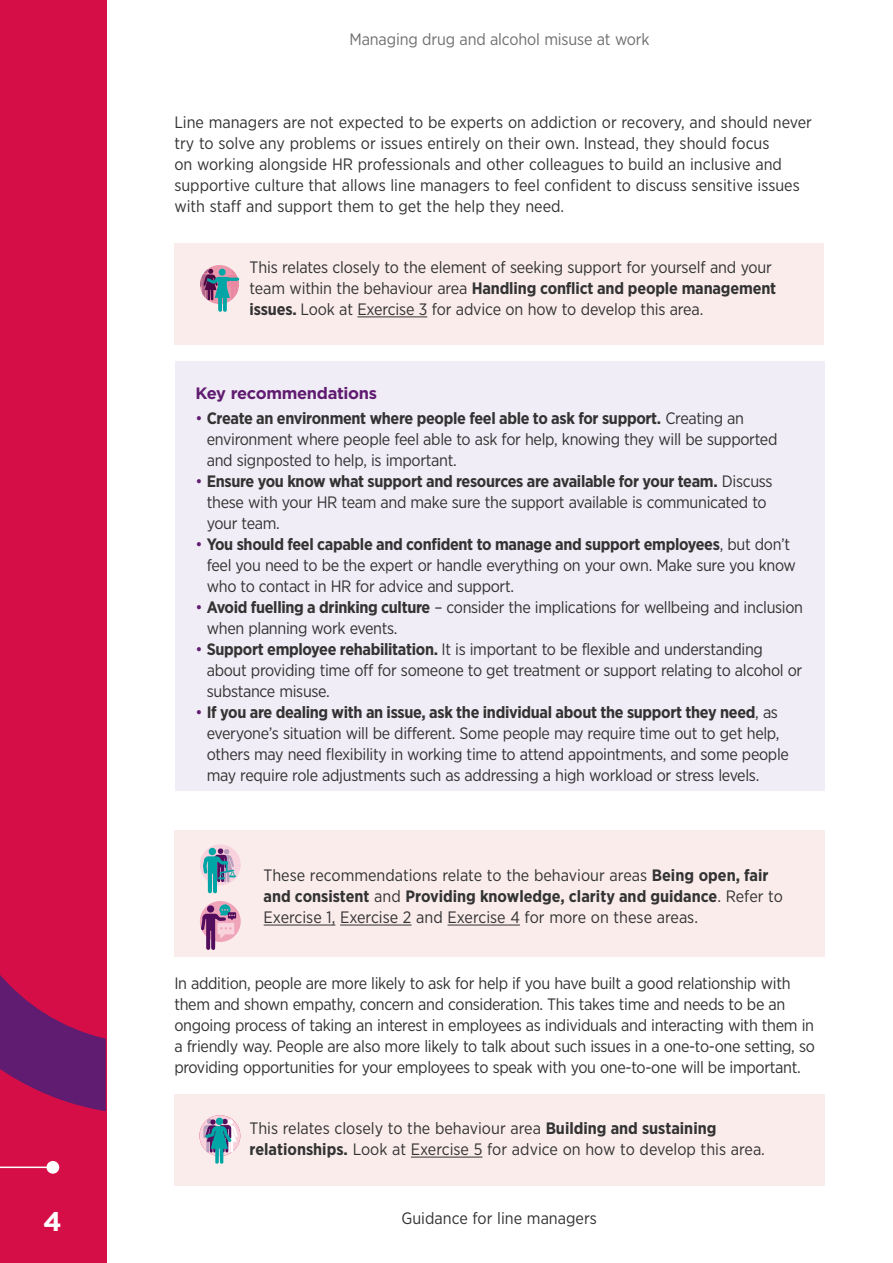
<style>
.page{position:relative;width:893px;height:1263px;background:#fff}
.page>*{position:absolute;margin:0;border:0;box-sizing:border-box;transform-origin:0 0}
.t1{font:700 27px "Gotham";color:#fff}
.B_body{font:16.5px/21px "Gotham Narrow";letter-spacing:-.01em;color:#333}
.B_bullets{font:16.5px/21px "Gotham Narrow";letter-spacing:-.02em;color:#333}
.B_bullets_last{font:16.5px/21px "Gotham Narrow";letter-spacing:-.02em;color:#333}
.t2{font:16.5px "Gotham Narrow";letter-spacing:-.01em;color:#707070}
.Subhead_1{font:700 16.5px "Gotham";letter-spacing:-.02em;color:#601c70}
.s1{font-weight:700}
.s2{color:#601c70}
</style>
<div class="page">
<div style="left:0;top:0;width:106px;height:1263px;background:#d60e47"></div>
<hr style="left:0;top:1166px;width:53px;height:2px;background:#fff">
<div style="left:47px;top:1161px;width:12px;height:13px;background:#fff;border-radius:50%"></div>
<svg style="left:0;top:975px;width:106px;height:136px"></svg>
<div style="left:175px;top:361px;width:649px;height:430px;background:#f1edf6"></div>
<div style="left:174px;top:243px;width:650px;height:101px;background:#fbecec"></div>
<hr style="left:357px;top:316px;width:70px;height:1px;background:#333">
<svg style="left:200px;top:265px;width:39px;height:39px"></svg>
<svg style="left:200px;top:268px;width:40px;height:44px"></svg>
<div style="left:174px;top:830px;width:651px;height:127px;background:#fbecec"></div>
<hr style="left:264px;top:925px;width:71px;height:1px;background:#333">
<hr style="left:340px;top:925px;width:72px;height:1px;background:#333">
<hr style="left:448px;top:925px;width:72px;height:1px;background:#333">
<div style="left:200px;top:844px;width:41px;height:41px;background:#f8d2dc;border-radius:50%"></div>
<svg style="left:201px;top:848px;width:35px;height:45px"></svg>
<div style="left:200px;top:901px;width:41px;height:41px;background:#f0a4ba;border-radius:50%"></div>
<svg style="left:200px;top:904px;width:36px;height:46px"></svg>
<div style="left:174px;top:1094px;width:651px;height:92px;background:#fbecec"></div>
<hr style="left:411px;top:1157px;width:71px;height:1px;background:#333">
<svg style="left:199px;top:1115px;width:41px;height:41px"></svg>
<svg style="left:203px;top:1117px;width:35px;height:46px"></svg>
<p class="t2" style="left:350px;top:29px;width:302px">Managing drug and alcohol misuse at work</p>
<p class="B_body" style="left:174px;top:111px;width:639px">Line managers are not expected to be experts on addiction or recovery, and should never try to solve any problems or issues entirely on their own. Instead, they should focus<br>on working alongside HR professionals and other colleagues to build an inclusive and supportive culture that allows line managers to feel confident to discuss sensitive issues with staff and support them to get the help they need.</p>
<p class="B_body" style="left:250px;top:257px;width:528px">This relates closely to the element of seeking support for yourself and your team within the behaviour area <span class="s1">Handling conflict and people management issues.</span> Look at Exercise 3 for advice on how to develop this area.</p>
<h1 class="Subhead_1" style="left:196px;top:382px;width:183px">Key recommendations</h1>
<p class="B_bullets" style="left:207px;top:407px;width:572px;text-indent:-11px"><span class="s2">•</span> <span class="s1">Create an environment where people feel able to ask for support.</span> Creating an environment where people feel able to ask for help, knowing they will be supported and signposted to help, is important.</p>
<p class="B_bullets" style="left:207px;top:470px;width:567px;text-indent:-11px"><span class="s2">•</span> <span class="s1">Ensure you know what support and resources are available for your team.</span> Discuss these with your HR team and make sure the support available is communicated to your team.</p>
<p class="B_bullets" style="left:207px;top:533px;width:591px;text-indent:-11px"><span class="s2">•</span> <span class="s1">You should feel capable and confident to manage and support employees</span>, but don’t feel you need to be the expert or handle everything on your own. Make sure you know who to contact in HR for advice and support.</p>
<p class="B_bullets" style="left:207px;top:596px;width:598px;text-indent:-11px"><span class="s2">•</span> <span class="s1">Avoid fuelling a drinking culture</span> – consider the implications for wellbeing and inclusion when planning work events.</p>
<p class="B_bullets" style="left:207px;top:638px;width:597px;text-indent:-11px"><span class="s2">•</span> <span class="s1">Support employee rehabilitation.</span> It is important to be flexible and understanding about providing time off for someone to get treatment or support relating to alcohol or substance misuse.</p>
<p class="B_bullets_last" style="left:207px;top:701px;width:584px;text-indent:-11px"><span class="s2">•</span> <span class="s1">If you are dealing with an issue, ask the individual about the support they need</span>, as everyone’s situation will be different. Some people may require time out to get help, others may need flexibility in working time to attend appointments, and some people may require role adjustments such as addressing a high workload or stress levels.</p>
<p class="B_body" style="left:264px;top:865px;width:521px">These recommendations relate to the behaviour areas <span class="s1">Being open, fair and consistent</span> and <span class="s1">Providing knowledge, clarity and guidance</span>. Refer to<br>Exercise 1, Exercise 2 and Exercise 4 for more on these areas.</p>
<p class="B_body" style="left:174px;top:972px;width:642px">In addition, people are more likely to ask for help if you have built a good relationship with them and shown empathy, concern and consideration. This takes time and needs to be an ongoing process of taking an interest in employees as individuals and interacting with them in a friendly way. People are also more likely to talk about such issues in a one-to-one setting, so providing opportunities for your employees to speak with you one-to-one will be important.</p>
<p class="B_body" style="left:250px;top:1118px;width:517px">This relates closely to the behaviour area <span class="s1">Building and sustaining relationships.</span> Look at Exercise 5 for advice on how to develop this area.</p>
<h1 class="t1" style="left:43px;top:1204px;width:20px">4</h1>
<p class="B_body" style="left:401px;top:1207px;width:197px">Guidance for line managers</p>
</div>
